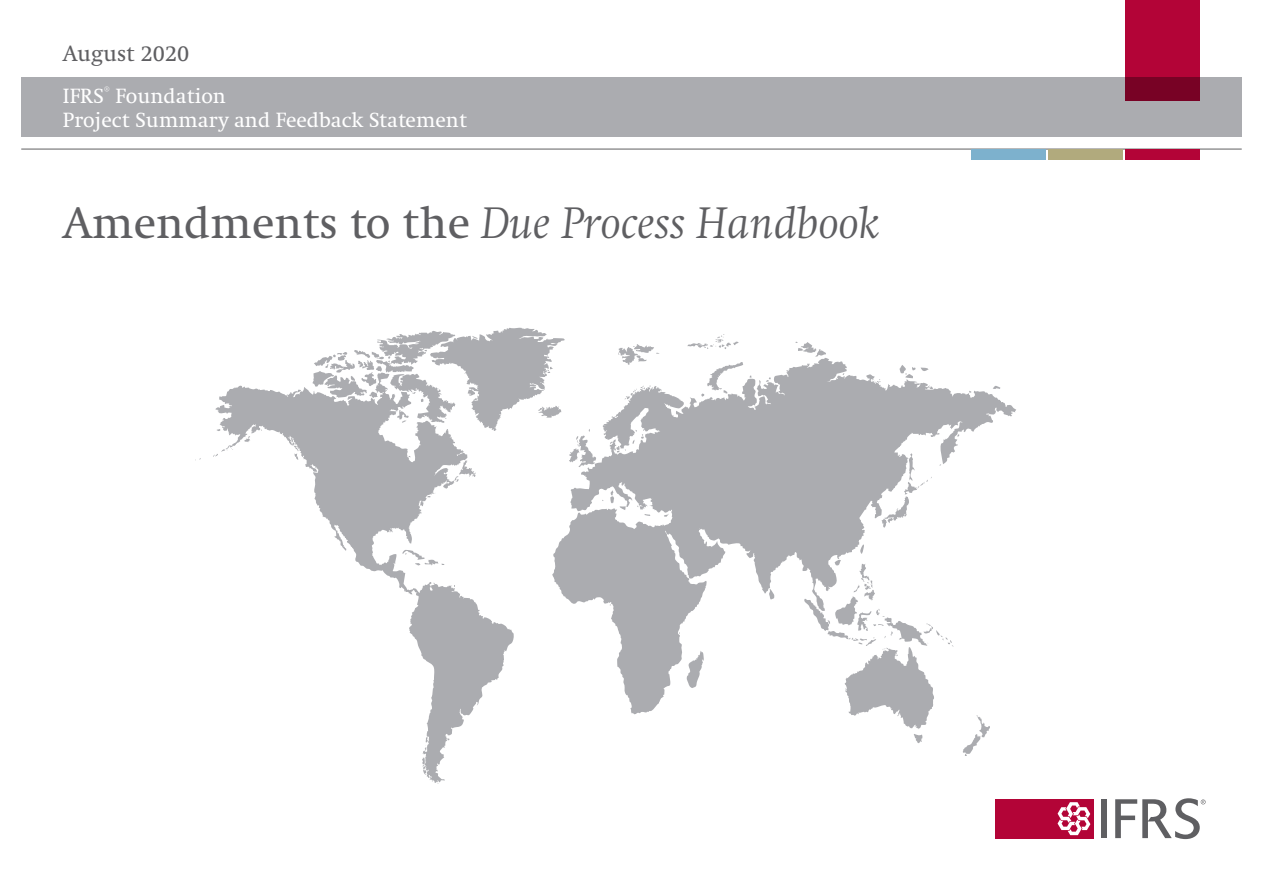
<style>
.page{position:relative;width:1263px;height:893px;background:#fff}
.page>*{position:absolute;margin:0;border:0;box-sizing:border-box;transform-origin:0 0}
.t1{font:italic 45px "Swift LT Pro";color:#5f5f62}
.t2{font:22.5px "Swift LT Pro";color:#5f5f62}
.t3{font:21px/24px "Swift LT Pro";color:#fff}
.s1{font-weight:700;font-style:normal}
</style>
<div class="page">
<div style="left:21px;top:77px;width:1221px;height:60px;background:#abacb0"></div>
<hr style="left:21px;top:149px;width:1221px;height:1px;background:#5f5f62">
<div style="left:1048px;top:149px;width:74px;height:11px;background:#b1aa7d"></div>
<div style="left:971px;top:149px;width:74px;height:11px;background:#7db1cd"></div>
<div style="left:1125px;top:149px;width:74px;height:11px;background:#b30437"></div>
<svg style="left:1125px;top:0;width:74px;height:101px;background:#a40332"></svg>
<svg style="left:195px;top:327px;width:821px;height:457px"></svg>
<div style="left:995px;top:799px;width:99px;height:39px;background:#b30437"></div>
<svg style="left:1057px;top:802px;width:33px;height:33px"></svg>
<div style="left:1101px;top:799px;width:6px;height:39px;background:#5f5f62"></div>
<svg style="left:1115px;top:798px;width:90px;height:41px"></svg>
<p class="t2" style="left:63px;top:40px;width:128px">August 2020</p>
<p class="t3" style="left:63px;top:84px;width:405px">IFRS<sup>®</sup> Foundation<br>Project Summary and Feedback Statement</p>
<h1 class="t1" style="left:63px;top:197px;width:818px"><span class="s1">Amendments to the</span> Due Process Handbook</h1>
</div>
